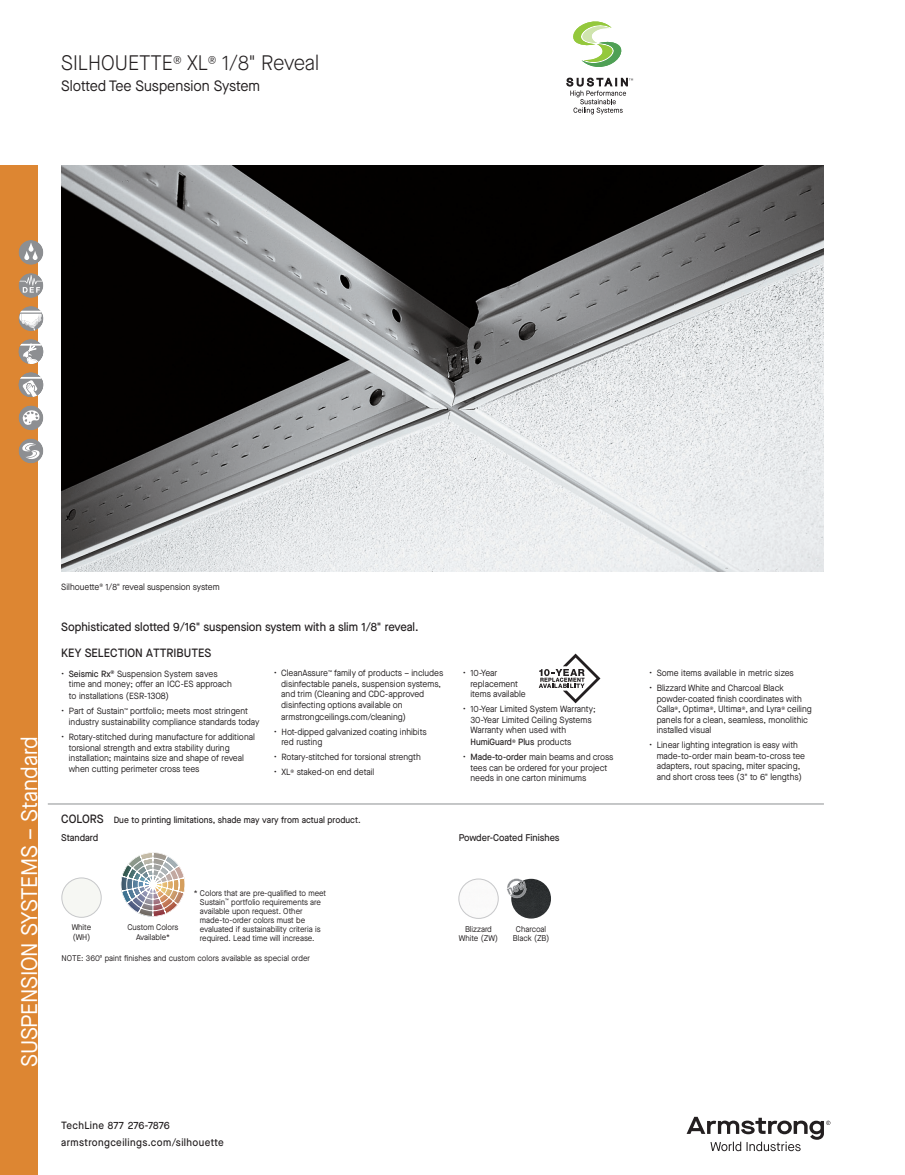
<style>
.page{position:relative;width:905px;height:1175px;background:#fff}
.page>*{position:absolute;margin:0;border:0;box-sizing:border-box;transform-origin:0 0}
.t1{font:22.5px "Maison Neue";letter-spacing:-.01em;color:#fff;scale:.95 1}
.t2{font:300 21px "Maison Neue";color:#231f20;scale:.95 1}
.t3{font:15px "Maison Neue";color:#231f20;scale:.95 1}
.t4{font:500 12px "Maison Neue";color:#231f20;scale:.95 1}
.t5{font:500 10.5px/17px "Maison Neue";letter-spacing:.04em;color:#231f20;scale:.95 1}
.t6{font:500 9.75px "Maison Neue";color:#231f20;scale:.95 1}
.t7{font:9px/10.5px "Maison Neue";color:#231f20}
.t8{font:9px "Maison Neue";color:#231f20;scale:.95 1}
.t9{font:500 9px "Maison Neue";color:#231f20;scale:.95 1}
.t10{font:8.25px/9px "Maison Neue";color:#231f20;text-align:center;scale:.95 1}
.s1{font-weight:500}
.s2{font-size:12px}
.s3{font-weight:400}
</style>
<div class="page">
<div style="left:0;top:165px;width:37px;height:1009px;background:#dd8632"></div>
<svg style="left:686px;top:1116px;width:144px;height:35px"></svg>
<svg style="left:19px;top:240px;width:24px;height:25px"></svg>
<svg style="left:19px;top:273px;width:24px;height:25px"></svg>
<svg style="left:19px;top:438px;width:24px;height:25px"></svg>
<svg style="left:19px;top:405px;width:24px;height:25px"></svg>
<svg style="left:19px;top:306px;width:24px;height:25px"></svg>
<div style="left:19px;top:339px;width:24px;height:25px;background:#8d8f92;border-radius:50%"></div>
<svg style="left:19px;top:342px;width:24px;height:22px"></svg>
<div style="left:19px;top:372px;width:24px;height:25px;background:#8d8f92;border-radius:50%"></div>
<svg style="left:19px;top:377px;width:24px;height:20px"></svg>
<img style="left:61px;top:165px;width:763px;height:407px">
<hr style="left:48px;top:803px;width:776px;height:1px;background:#8d8f92">
<div style="left:62px;top:878px;width:39px;height:39px;background:#f6f7f3;border-radius:50%"></div>
<div style="left:62px;top:877px;width:39px;height:40px;border:1px solid #c7c8ca;border-radius:50%"></div>
<img style="left:121px;top:852px;width:64px;height:64px">
<svg style="left:538px;top:653px;width:62px;height:50px"></svg>
<svg style="left:566px;top:78px;width:67px;height:36px"></svg>
<svg style="left:573px;top:21px;width:49px;height:46px"></svg>
<img style="left:458px;top:878px;width:40px;height:40px;border-radius:20px">
<div style="left:458px;top:878px;width:40px;height:40px;border:1px solid #c7c8ca;border-radius:50%"></div>
<img style="left:511px;top:878px;width:40px;height:40px;border-radius:20px">
<svg style="left:507px;top:878px;width:19px;height:20px"></svg>
<h2 class="t2" style="left:61px;top:49px;width:273px">SILHOUETTE<sup>®</sup> XL<sup>®</sup> 1/8" Reveal</h2>
<h3 class="t3" style="left:61px;top:76px;width:211px">Slotted Tee Suspension System</h3>
<h1 class="t1" style="left:14px;top:1066px;width:350px;rotate:-90deg">SUSPENSION SYSTEMS – Standard</h1>
<p class="t8" style="left:61px;top:580px;width:168px">Silhouette<sup>®</sup> 1/8" reveal suspension system</p>
<h3 class="t4" style="left:61px;top:618px;width:377px">Sophisticated slotted 9/16" suspension system with a slim 1/8" reveal.</h3>
<h3 class="t4" style="left:61px;top:645px;width:159px">KEY SELECTION ATTRIBUTES</h3>
<p class="t7" style="left:69px;top:668px;width:164px;text-indent:-7px">• <span class="s1">Seismic Rx</span><sup>®</sup> Suspension System saves time and money; offer an ICC-ES approach</p>
<p class="t8" style="left:69px;top:690px;width:107px">to installations (ESR-1308)</p>
<p class="t7" style="left:69px;top:706px;width:192px;text-indent:-7px">• Part of Sustain<sup>™</sup> portfolio; meets most stringent industry sustainability compliance standards today</p>
<p class="t7" style="left:69px;top:731px;width:187px;text-indent:-7px">• Rotary-stitched during manufacture for additional torsional strength and extra stability during installation; maintains size and shape of reveal when cutting perimeter cross tees</p>
<p class="t7" style="left:281px;top:668px;width:164px;text-indent:-7px">• CleanAssure<sup>™</sup> family of products – includes disinfectable panels, suspension systems, and trim (Cleaning and CDC-approved disinfecting options available on</p>
<p class="t8" style="left:281px;top:710px;width:133px">armstrongceilings.com/cleaning)</p>
<p class="t7" style="left:281px;top:726px;width:147px;text-indent:-7px">• Hot-dipped galvanized coating inhibits red rusting</p>
<p class="t7" style="left:274px;top:752px;width:148px">• Rotary-stitched for torsional strength</p>
<p class="t7" style="left:274px;top:767px;width:102px">• XL<sup>®</sup> staked-on end detail</p>
<p class="t9" style="left:61px;top:814px;width:316px"><span class="s2">COLORS</span> Due to printing limitations, shade may vary from actual product.</p>
<p class="t6" style="left:61px;top:831px;width:40px">Standard</p>
<p class="t7" style="left:470px;top:668px;width:57px;text-indent:-7px">• 10-Year replacement items available</p>
<p class="t7" style="left:470px;top:704px;width:127px;text-indent:-7px">• 10-Year Limited System Warranty;<br>30-Year Limited Ceiling Systems<br>Warranty when used with</p>
<p class="t9" style="left:470px;top:736px;width:108px">HumiGuard<sup>®</sup> Plus <span class="s3">products</span></p>
<p class="t7" style="left:470px;top:752px;width:145px;text-indent:-7px">• <span class="s1">Made-to-order</span> main beams and cross tees can be ordered for your project needs in one carton minimums</p>
<p class="t6" style="left:458px;top:831px;width:108px">Powder-Coated Finishes</p>
<p class="t10" style="left:200px;top:888px;width:134px;text-align:left;text-indent:-6px">* Colors that are pre-qualified to meet Sustain<sup>™</sup> portfolio requirements are available upon request. Other made-to-order colors must be evaluated if sustainability criteria is required. Lead time will increase.</p>
<p class="t10" style="left:127px;top:922px;width:55px;line-height:9.8px">Custom Colors<br>Available*</p>
<p class="t10" style="left:72px;top:922px;width:22px;line-height:9.8px;text-align:left">White (WH)</p>
<p class="t10" style="left:62px;top:953px;width:263px">NOTE: 360º paint finishes and custom colors available as special order</p>
<p class="t10" style="left:459px;top:923px;width:43px;line-height:9.8px">Blizzard<br>White (ZW)</p>
<p class="t10" style="left:513px;top:923px;width:40px;line-height:9.8px">Charcoal<br>Black (ZB)</p>
<p class="t5" style="left:61px;top:1116px;width:172px">TechLine 877 276-7876 armstrongceilings.com/silhouette</p>
<p class="t7" style="left:649px;top:668px;width:146px">• Some items available in metric sizes</p>
<p class="t7" style="left:656px;top:683px;width:157px;text-indent:-7px">• Blizzard White and Charcoal Black powder-coated finish coordinates with Calla<sup>®</sup>, Optima<sup>®</sup>, Ultima<sup>®</sup>, and Lyra<sup>®</sup> ceiling panels for a clean, seamless, monolithic installed visual</p>
<p class="t7" style="left:656px;top:740px;width:150px;text-indent:-7px">• Linear lighting integration is easy with made-to-order main beam-to-cross tee adapters, rout spacing, miter spacing, and short cross tees (3" to 6" lengths)</p>
</div>
